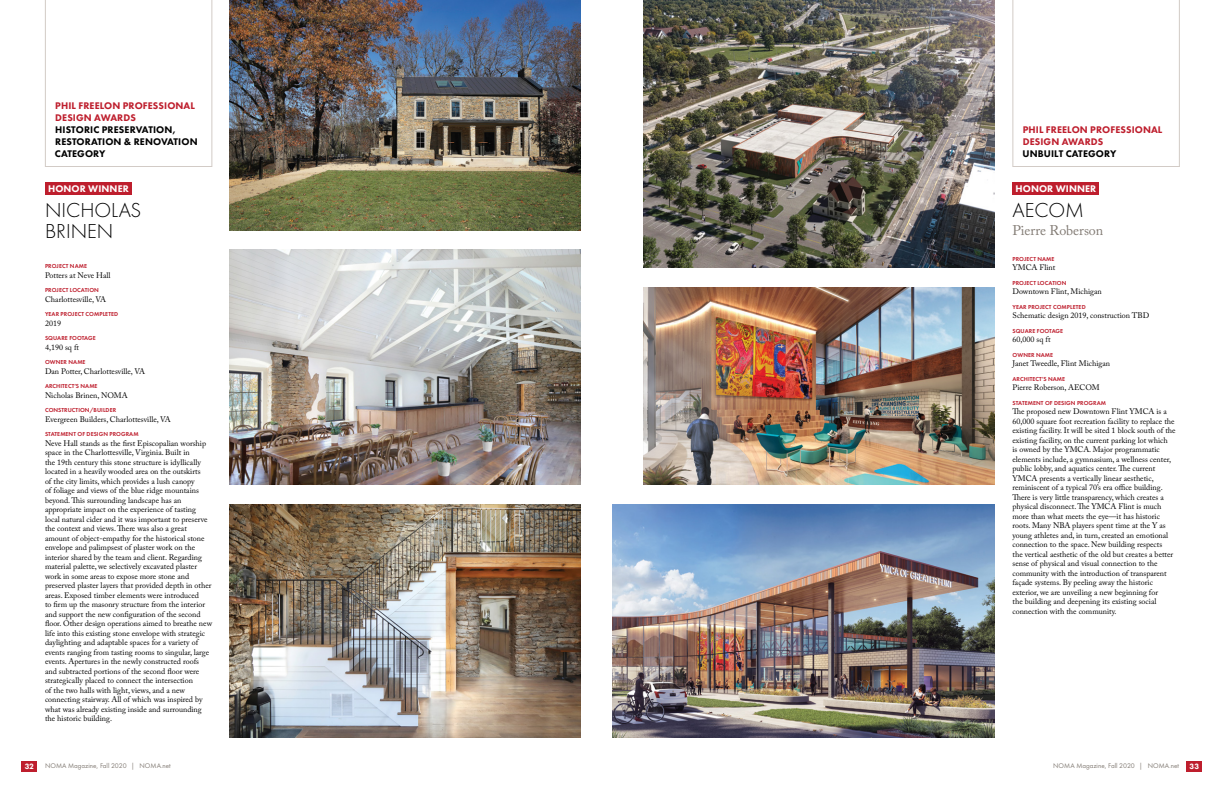
<style>
.page{position:relative;width:1224px;height:792px;background:#fff}
.page>*{position:absolute;margin:0;border:0;box-sizing:border-box;transform-origin:0 0}
.Winner{font:300 21px/21px "Futura PT";color:#000}
.Honor_Architect_Indi{font:14px "Adobe Caslon Pro";letter-spacing:-.005em;color:#827b74}
.SQUARE{font:800 10px/12px "Futura PT";letter-spacing:.01em;color:#000}
.SQUARE-2{font:800 10px/12px "Futura PT";letter-spacing:.01em;color:#be1e2d}
.Award_Place{font:800 10px "Futura PT";letter-spacing:.01em;color:#fff}
.PFPD_Caslon{font:8px/9.5px "Adobe Caslon Pro";color:#000}
.t1{font:800 8px "Futura PT";color:#fff}
.t2{font:7px "Futura PT";color:#827b74}
.Honor_Subheads{font:600 6px "Futura PT";letter-spacing:.01em;color:#be1e2d}
.List_School_Name{font:600 6px "Futura PT";letter-spacing:.01em;color:#be1e2d}
.s1{color:#be1e2d}
.s2{color:#000}
</style>
<div class="page">
<div style="left:22px;top:761px;width:15px;height:11px;background:#be1e2d"></div>
<div style="left:1187px;top:761px;width:15px;height:11px;background:#be1e2d"></div>
<svg style="left:45px;top:0;width:167px;height:167px"></svg>
<svg style="left:1012px;top:0;width:168px;height:167px"></svg>
<img style="left:230px;top:250px;width:351px;height:235px">
<img style="left:230px;top:0;width:350px;height:230px">
<img style="left:229px;top:504px;width:351px;height:234px">
<div style="left:45px;top:182px;width:87px;height:13px;background:#be1e2d"></div>
<img style="left:644px;top:0;width:350px;height:268px">
<img style="left:612px;top:504px;width:383px;height:234px">
<img style="left:644px;top:287px;width:350px;height:198px">
<div style="left:1012px;top:182px;width:87px;height:13px;background:#be1e2d"></div>
<p class="SQUARE" style="left:55px;top:100px;width:144px"><span class="s1">PHIL FREELON PROFESSIONAL<br>DESIGN AWARDS<br></span>HISTORIC PRESERVATION,<br>RESTORATION &amp; RENOVATION<br>CATEGORY</p>
<p class="Award_Place" style="left:48px;top:182px;width:82px">HONOR WINNER</p>
<p class="Winner" style="left:45px;top:200px;width:98px">NICHOLAS<br>BRINEN</p>
<p class="Honor_Subheads" style="left:45px;top:263px;width:43px">PROJECT NAME</p>
<p class="PFPD_Caslon" style="left:45px;top:270px;width:67px">Potters at Neve Hall</p>
<p class="Honor_Subheads" style="left:45px;top:287px;width:55px">PROJECT LOCATION</p>
<p class="PFPD_Caslon" style="left:45px;top:294px;width:63px">Charlottesville, VA</p>
<p class="Honor_Subheads" style="left:45px;top:311px;width:75px">YEAR PROJECT COMPLETED</p>
<p class="PFPD_Caslon" style="left:45px;top:318px;width:17px">2019</p>
<p class="Honor_Subheads" style="left:45px;top:335px;width:52px">SQUARE FOOTAGE</p>
<p class="PFPD_Caslon" style="left:45px;top:342px;width:36px">4,190 sq ft</p>
<p class="Honor_Subheads" style="left:45px;top:359px;width:42px">OWNER NAME</p>
<p class="PFPD_Caslon" style="left:45px;top:366px;width:102px">Dan Potter, Charlottesville, VA</p>
<p class="Honor_Subheads" style="left:45px;top:383px;width:54px">ARCHITECT’S NAME</p>
<p class="PFPD_Caslon" style="left:45px;top:390px;width:84px">Nicholas Brinen, NOMA</p>
<p class="Honor_Subheads" style="left:45px;top:407px;width:73px">CONSTRUCTION/BUILDER</p>
<p class="PFPD_Caslon" style="left:45px;top:414px;width:127px">Evergreen Builders, Charlottesville, VA</p>
<p class="Honor_Subheads" style="left:45px;top:431px;width:95px">STATEMENT OF DESIGN PROGRAM</p>
<p class="PFPD_Caslon" style="left:45px;top:438px;width:169px">Neve Hall stands as the first Episcopalian worship space in the Charlottesville, Virginia. Built in<br>the 19th century this stone structure is idyllically located in a heavily wooded area on the outskirts<br>of the city limits, which provides a lush canopy<br>of foliage and views of the blue ridge mountains beyond. This surrounding landscape has an appropriate impact on the experience of tasting local natural cider and it was important to preserve the context and views. There was also a great amount of object-empathy for the historical stone envelope and palimpsest of plaster work on the interior shared by the team and client. Regarding material palette, we selectively excavated plaster work in some areas to expose more stone and preserved plaster layers that provided depth in other areas. Exposed timber elements were introduced<br>to firm up the masonry structure from the interior and support the new configuration of the second floor. Other design operations aimed to breathe new life into this existing stone envelope with strategic daylighting and adaptable spaces for a variety of events ranging from tasting rooms to singular, large events. Apertures in the newly constructed roofs and subtracted portions of the second floor were strategically placed to connect the intersection<br>of the two halls with light, views, and a new connecting stairway. All of which was inspired by what was already existing inside and surrounding the historic building.</p>
<p class="SQUARE-2" style="left:1023px;top:124px;width:141px">PHIL FREELON PROFESSIONAL<br>DESIGN AWARDS<br><span class="s2">UNBUILT CATEGORY</span></p>
<p class="Award_Place" style="left:1016px;top:182px;width:82px">HONOR WINNER</p>
<p class="Winner" style="left:1012px;top:200px;width:73px">AECOM</p>
<p class="Honor_Architect_Indi" style="left:1012px;top:222px;width:92px">Pierre Roberson</p>
<p class="List_School_Name" style="left:1013px;top:255px;width:43px">PROJECT NAME</p>
<p class="PFPD_Caslon" style="left:1012px;top:263px;width:44px">YMCA Flint</p>
<p class="Honor_Subheads" style="left:1013px;top:279px;width:55px">PROJECT LOCATION</p>
<p class="PFPD_Caslon" style="left:1012px;top:287px;width:91px">Downtown Flint, Michigan</p>
<p class="Honor_Subheads" style="left:1013px;top:303px;width:75px">YEAR PROJECT COMPLETED</p>
<p class="PFPD_Caslon" style="left:1012px;top:311px;width:138px">Schematic design 2019, construction TBD</p>
<p class="Honor_Subheads" style="left:1013px;top:327px;width:52px">SQUARE FOOTAGE</p>
<p class="PFPD_Caslon" style="left:1012px;top:335px;width:40px">60,000 sq ft</p>
<p class="Honor_Subheads" style="left:1013px;top:351px;width:42px">OWNER NAME</p>
<p class="PFPD_Caslon" style="left:1012px;top:359px;width:99px">Janet Tweedle, Flint Michigan</p>
<p class="Honor_Subheads" style="left:1013px;top:375px;width:54px">ARCHITECT’S NAME</p>
<p class="PFPD_Caslon" style="left:1012px;top:383px;width:89px">Pierre Roberson, AECOM</p>
<p class="Honor_Subheads" style="left:1013px;top:399px;width:95px">STATEMENT OF DESIGN PROGRAM</p>
<p class="PFPD_Caslon" style="left:1012px;top:407px;width:165px">The proposed new Downtown Flint YMCA is a 60,000 square foot recreation facility to replace the existing facility. It will be sited 1 block south of the existing facility, on the current parking lot which<br>is owned by the YMCA. Major programmatic elements include, a gymnasium, a wellness center, public lobby, and aquatics center. The current YMCA presents a vertically linear aesthetic, reminiscent of a typical 70’s era office building.<br>There is very little transparency, which creates a physical disconnect. The YMCA Flint is much more than what meets the eye—it has historic roots. Many NBA players spent time at the Y as young athletes and, in turn, created an emotional connection to the space. New building respects<br>the vertical aesthetic of the old but creates a better sense of physical and visual connection to the community with the introduction of transparent façade systems. By peeling away the historic exterior, we are unveiling a new beginning for<br>the building and deepening its existing social connection with the community.</p>
<p class="t1" style="left:25px;top:762px;width:11px">32</p>
<p class="t2" style="left:45px;top:762px;width:127px">NOMA Magazine, Fall 2020 | NOMA.net</p>
<p class="t2" style="left:1053px;top:762px;width:127px">NOMA Magazine, Fall 2020 | NOMA.net</p>
<p class="t1" style="left:1190px;top:762px;width:11px">33</p>
</div>
